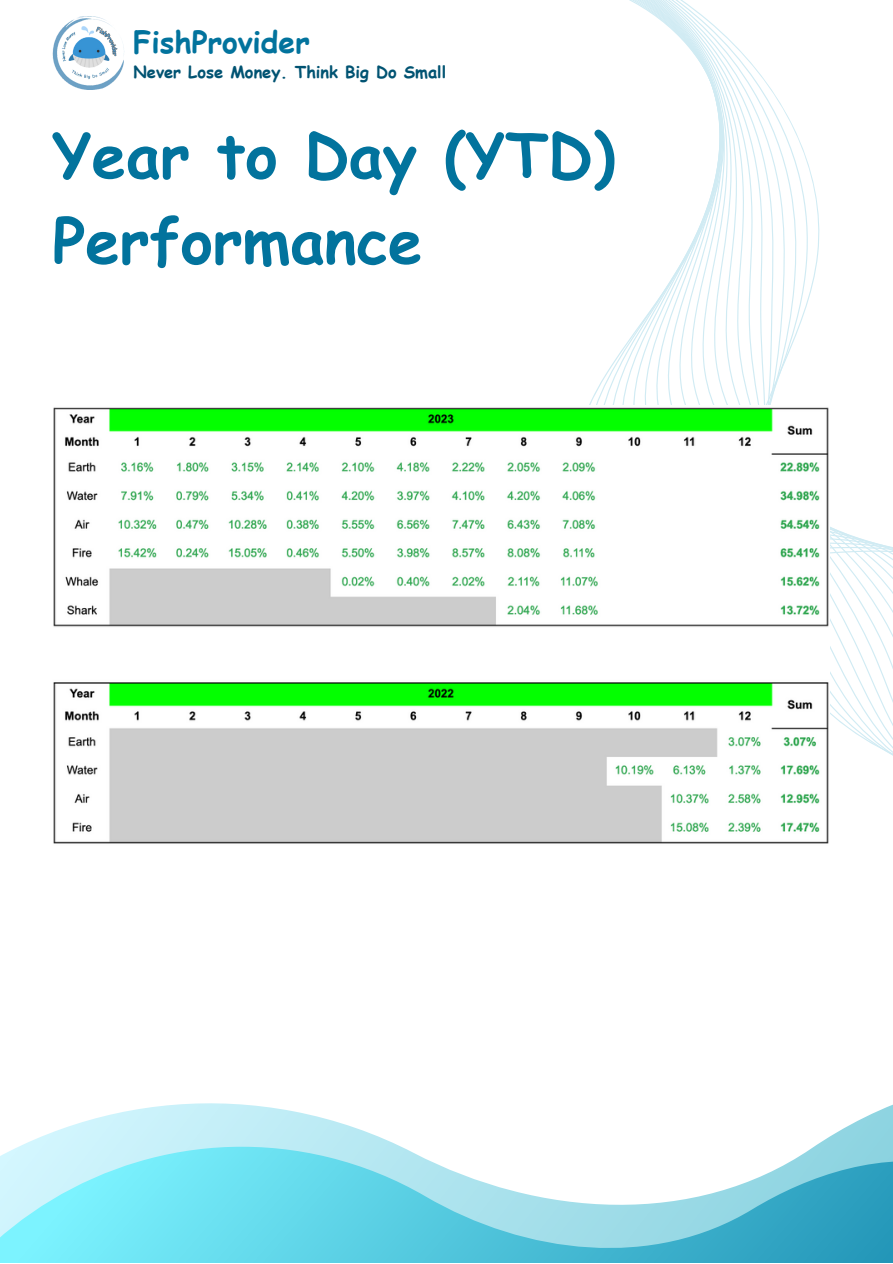
<style>
.page{position:relative;width:893px;height:1264px;background:#fff}
.page>*{position:absolute;margin:0;border:0;box-sizing:border-box;transform-origin:0 0}
.t1{font:700 61.5px/85.5px "Comic Sans MS";color:#02739d}
.t2{font:700 30px "Comic Sans MS";color:#02739d}
.t3{font:700 16.5px "Comic Sans MS";color:#005372}
</style>
<div class="page">
<svg style="left:589px;top:0;width:303px;height:755px"></svg>
<svg style="left:0;top:1103px;width:892px;height:159px"></svg>
<img style="left:53px;top:16px;width:71px;height:73px">
<img style="left:53px;top:405px;width:776px;height:439px">
<p class="t2" style="left:133px;top:20px;width:178px">FishProvider</p>
<p class="t3" style="left:133px;top:60px;width:314px">Never Lose Money. Think Big Do Small</p>
<p class="t1" style="left:53px;top:110px;width:563px">Year to Day (YTD)<br>Performance</p>
</div>
